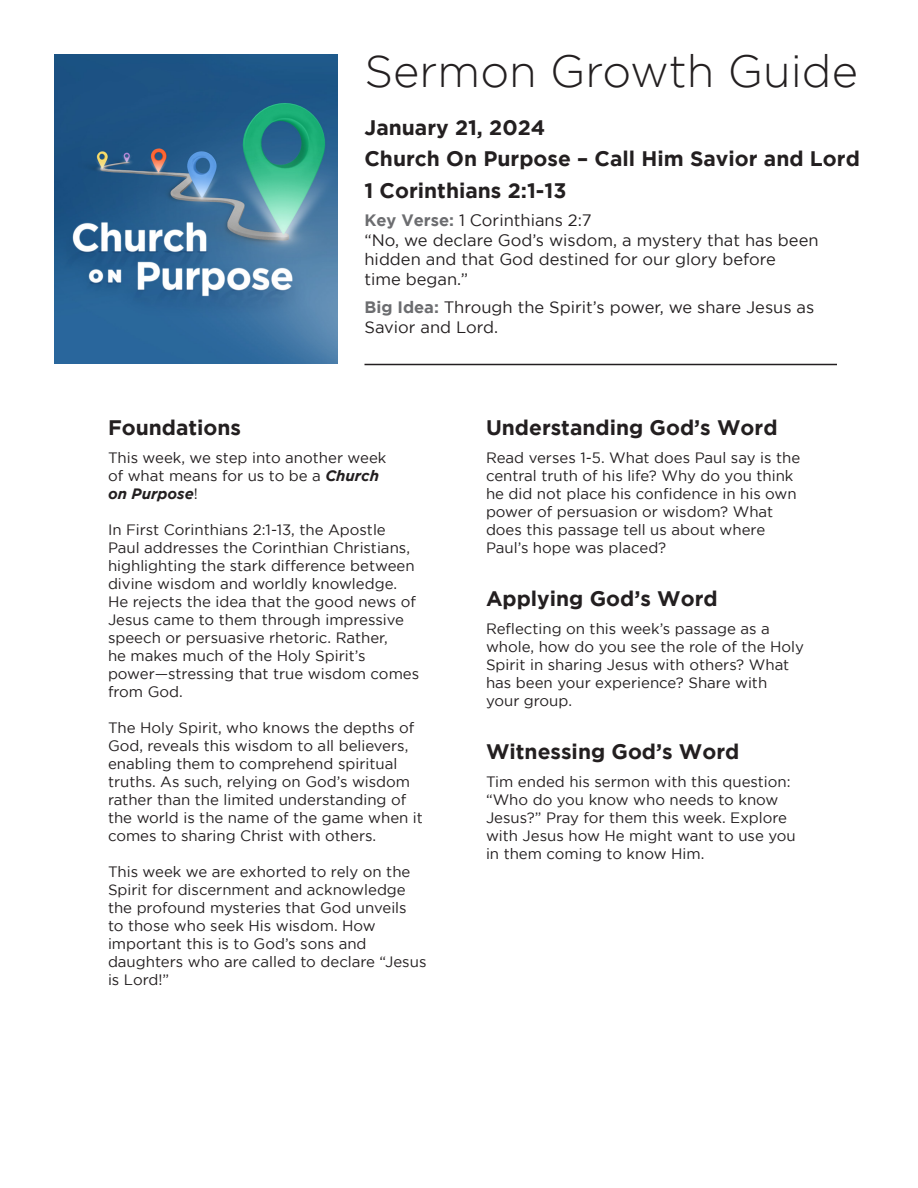
<style>
.page{position:relative;width:918px;height:1188px;background:#fff}
.page>*{position:absolute;margin:0;border:0;box-sizing:border-box;transform-origin:0 0}
.t1{font:300 45px "Gotham";color:#231f20}
.sub_header{font:700 21px "Gotham";color:#231f20}
.t2{font:16.5px/19.5px "Gotham";color:#231f20}
.body{font:15px/18px "Gotham";color:#231f20}
.s1{font-weight:700;color:#6c6d70}
.s2{font-weight:700;font-style:italic}
</style>
<div class="page">
<hr style="left:364px;top:364px;width:473px;height:1px;background:#231f20">
<img style="left:54px;top:54px;width:284px;height:310px">
<p class="t1" style="left:364px;top:46px;width:495px">Sermon Growth Guide</p>
<p class="sub_header" style="left:364px;top:115px;width:182px">January 21, 2024</p>
<p class="sub_header" style="left:364px;top:147px;width:497px">Church On Purpose – Call Him Savior and Lord</p>
<p class="sub_header" style="left:364px;top:178px;width:203px">1 Corinthians 2:1-13</p>
<p class="t2" style="left:364px;top:211px;width:229px"><span class="s1">Key Verse:</span> 1 Corinthians 2:7</p>
<p class="t2" style="left:364px;top:230px;width:456px">“No, we declare God’s wisdom, a mystery that has been hidden and that God destined for our glory before<br>time began.”</p>
<p class="t2" style="left:364px;top:298px;width:451px"><span class="s1">Big Idea:</span> Through the Spirit’s power, we share Jesus as<br>Savior and Lord.</p>
<p class="sub_header" style="left:108px;top:415px;width:135px">Foundations</p>
<p class="body" style="left:108px;top:449px;width:280px">This week, we step into another week of what means for us to be a <span class="s2">Church on Purpose</span>!</p>
<p class="body" style="left:108px;top:521px;width:313px">In First Corinthians 2:1-13, the Apostle Paul addresses the Corinthian Christians, highlighting the stark difference between divine wisdom and worldly knowledge.<br>He rejects the idea that the good news of Jesus came to them through impressive speech or persuasive rhetoric. Rather,<br>he makes much of the Holy Spirit’s power—stressing that true wisdom comes from God.</p>
<p class="body" style="left:108px;top:719px;width:316px">The Holy Spirit, who knows the depths of God, reveals this wisdom to all believers, enabling them to comprehend spiritual truths. As such, relying on God’s wisdom rather than the limited understanding of the world is the name of the game when it comes to sharing Christ with others.</p>
<p class="body" style="left:108px;top:863px;width:320px">This week we are exhorted to rely on the Spirit for discernment and acknowledge the profound mysteries that God unveils<br>to those who seek His wisdom. How important this is to God’s sons and daughters who are called to declare “Jesus is Lord!”</p>
<p class="sub_header" style="left:486px;top:415px;width:293px">Understanding God’s Word</p>
<p class="body" style="left:486px;top:449px;width:316px">Read verses 1-5. What does Paul say is the central truth of his life? Why do you think he did not place his confidence in his own power of persuasion or wisdom? What does this passage tell us about where Paul’s hope was placed?</p>
<p class="sub_header" style="left:486px;top:586px;width:233px">Applying God’s Word</p>
<p class="body" style="left:486px;top:620px;width:320px">Reflecting on this week’s passage as a whole, how do you see the role of the Holy Spirit in sharing Jesus with others? What has been your experience? Share with your group.</p>
<p class="sub_header" style="left:486px;top:739px;width:255px">Witnessing God’s Word</p>
<p class="body" style="left:486px;top:773px;width:311px">Tim ended his sermon with this question: “Who do you know who needs to know Jesus?” Pray for them this week. Explore with Jesus how He might want to use you in them coming to know Him.</p>
</div>
